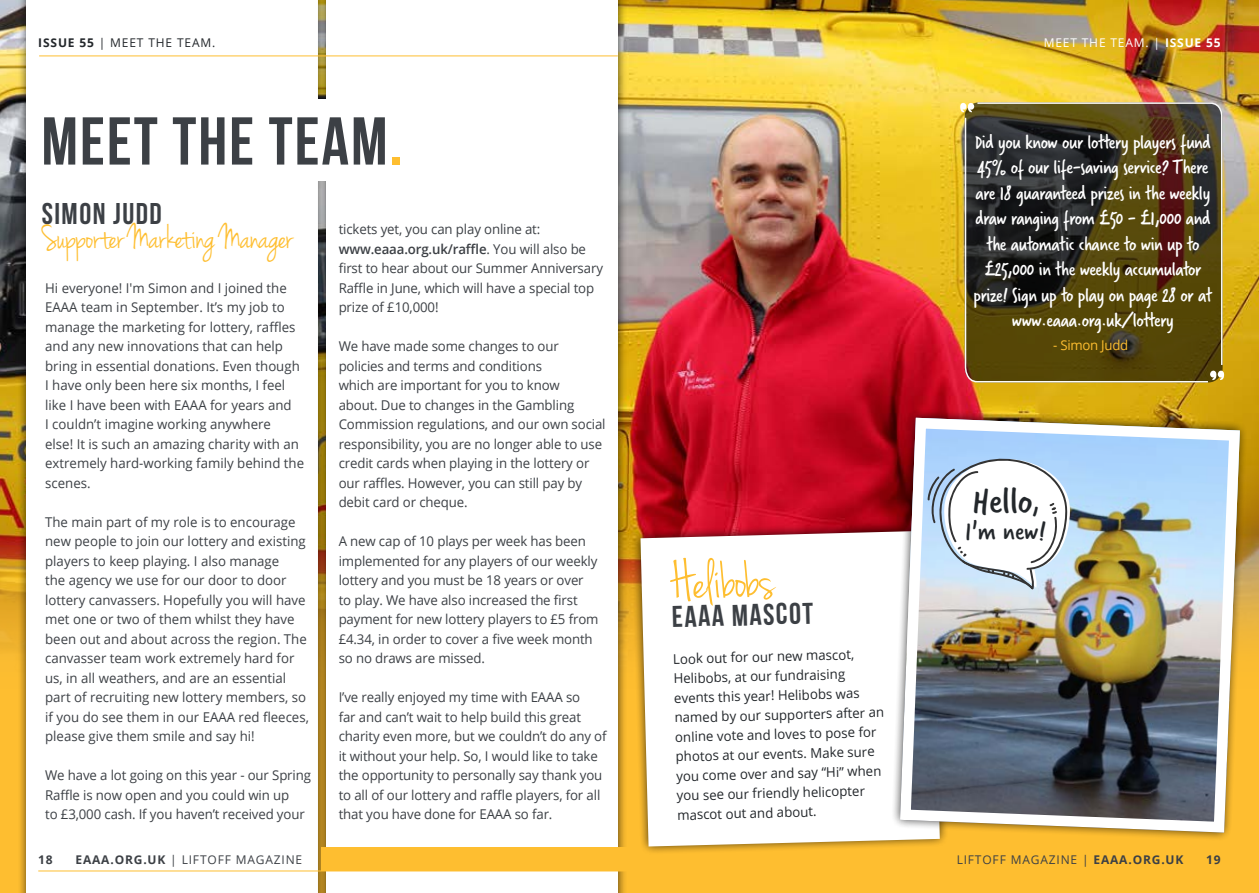
<style>
.page{position:relative;width:1259px;height:893px;background:#fff}
.page>*{position:absolute;margin:0;border:0;box-sizing:border-box;transform-origin:0 0}
.t1{font:700 67.5px "Bebas Neue";letter-spacing:.03em;color:#3c4045}
.t2{font:57px "Jenna Sue";color:#febe30}
.t3{font:40.5px "Verveine";color:#23272b}
.t4{font:36px "Jenna Sue";letter-spacing:-.02em;color:#febe30}
.t5{font:700 30px "Bebas Neue";letter-spacing:.05em;color:#3c4045}
.t6{font:28.35px "Verveine";color:#23272b}
.t7{font:21px/25.5px "Verveine";letter-spacing:-.02em;color:#fff;text-align:center}
.t8{font:13.5px/19.5px "Open Sans";letter-spacing:-.01em;color:#3c4045}
.t9{font:13.5px/19.5px "Open Sans";color:#23272b}
.t10{font:13.5px "Open Sans";letter-spacing:-.02em;color:#febe30}
.t11{font:12px "Open Sans";letter-spacing:.07em;color:#3c4045}
.t12{font:12px "Open Sans";letter-spacing:.07em;color:#23272b}
.t13{font:12px "Open Sans";letter-spacing:.07em;color:#fff}
.t14{font:700 12px "Open Sans";color:#3c4045}
.s1{font-weight:700}
.s2{color:#febe30}
.s3{font-weight:600}
.s4{font-size:28.35px}
</style>
<div class="page">
<div style="left:629px;top:0;width:630px;height:893px;background:#febe30"></div>
<img style="left:0;top:0;width:1259px;height:689px">
<div style="left:17px;top:0;width:311px;height:893px;background:#000;opacity:.75"></div>
<div style="left:27px;top:0;width:291px;height:893px;background:#fff"></div>
<div style="left:317px;top:0;width:311px;height:893px;background:#000;opacity:.75"></div>
<div style="left:326px;top:0;width:292px;height:893px;background:#fff"></div>
<hr style="left:38px;top:871px;width:591px;height:1px;background:#febe30">
<div style="left:321px;top:848px;width:308px;height:23px;background:#febe30"></div>
<div style="left:27px;top:99px;width:390px;height:82px;background:#fff"></div>
<hr style="left:39px;top:56px;width:579px;height:1px;background:#febe30">
<svg style="left:630px;top:521px;width:312px;height:332px"></svg>
<div style="left:640px;top:531px;width:300px;height:315px;background:#fff"></div>
<svg style="left:890px;top:407px;width:360px;height:435px"></svg>
<img style="left:894px;top:412px;width:351px;height:426px">
<svg style="left:927px;top:450px;width:143px;height:140px;background:#d7e3ee"></svg>
<svg style="left:964px;top:116px;width:245px;height:267px;background:#5e5229"></svg>
<svg style="left:976px;top:102px;width:247px;height:264px;background:#443919"></svg>
<svg style="left:1210px;top:371px;width:14px;height:9px"></svg>
<svg style="left:960px;top:103px;width:14px;height:9px"></svg>
<p class="t12" style="left:38px;top:34px;width:178px"><span class="s1">ISSUE 55</span> | MEET THE TEAM.</p>
<h1 class="t1" style="left:41px;top:104px;width:362px">MEET THE TEAM<span class="s2">.</span></h1>
<h3 class="t5" style="left:42px;top:198px;width:122px">SIMON JUDD</h3>
<h3 class="t4" style="left:42px;top:217px;width:253px">Supporter Marketing Manager</h3>
<p class="t8" style="left:45px;top:278px;width:260px">Hi everyone! I'm Simon and I joined the EAAA team in September. It’s my job to manage the marketing for lottery, raffles and any new innovations that can help bring in essential donations. Even though I have only been here six months, I feel like I have been with EAAA for years and<br>I couldn’t imagine working anywhere<br>else! It is such an amazing charity with an extremely hard-working family behind the scenes.</p>
<p class="t8" style="left:45px;top:512px;width:265px">The main part of my role is to encourage new people to join our lottery and existing players to keep playing. I also manage<br>the agency we use for our door to door lottery canvassers. Hopefully you will have met one or two of them whilst they have been out and about across the region. The canvasser team work extremely hard for us, in all weathers, and are an essential part of recruiting new lottery members, so if you do see them in our EAAA red fleeces, please give them smile and say hi!</p>
<p class="t8" style="left:45px;top:765px;width:267px">We have a lot going on this year - our Spring<br>Raffle is now open and you could win up<br>to £3,000 cash. If you haven’t received your</p>
<p class="t14" style="left:38px;top:851px;width:16px">18</p>
<p class="t11" style="left:75px;top:851px;width:228px"><span class="s1">EAAA.ORG.UK</span> | LIFTOFF MAGAZINE</p>
<p class="t8" style="left:339px;top:219px;width:266px">tickets yet, you can play online at: <span class="s3">www.eaaa.org.uk/raffle</span>. You will also be first to hear about our Summer Anniversary Raffle in June, which will have a special top prize of £10,000!</p>
<p class="t8" style="left:339px;top:336px;width:268px">We have made some changes to our policies and terms and conditions<br>which are important for you to know<br>about. Due to changes in the Gambling Commission regulations, and our own social responsibility, you are no longer able to use credit cards when playing in the lottery or our raffles. However, you can still pay by debit card or cheque.</p>
<p class="t8" style="left:339px;top:531px;width:261px">A new cap of 10 plays per week has been implemented for any players of our weekly lottery and you must be 18 years or over to play. We have also increased the first payment for new lottery players to £5 from £4.34, in order to cover a five week month so no draws are missed.</p>
<p class="t8" style="left:339px;top:687px;width:269px">I’ve really enjoyed my time with EAAA so<br>far and can’t wait to help build this great charity even more, but we couldn’t do any of it without your help. So, I would like to take the opportunity to personally say thank you to all of our lottery and raffle players, for all that you have done for EAAA so far.</p>
<h2 class="t2" style="left:670px;top:549px;width:105px;rotate:-1deg">Helibobs</h2>
<h3 class="t5" style="left:672px;top:600px;width:143px;rotate:-1deg">EAAA MASCOT</h3>
<p class="t9" style="left:671px;top:650px;width:212px;rotate:-2deg">Look out for our new mascot,<br>Helibobs, at our fundraising events this year! Helibobs was named by our supporters after an online vote and loves to pose for photos at our events. Make sure you come over and say “Hi” when you see our friendly helicopter mascot out and about.</p>
<p class="t13" style="left:1043px;top:35px;width:178px">MEET THE TEAM. | <span class="s1">ISSUE 55</span></p>
<p class="t7" style="left:973px;top:129px;width:240px">Did you know our lottery players fund 45% of our life-saving service? There are 18 guaranteed prizes in the weekly draw ranging from £50 - £1,000 and the automatic chance to win up to £25,000 in the weekly accumulator prize! Sign up to play on page 28 or at www.eaaa.org.uk/lottery</p>
<p class="t10" style="left:1053px;top:336px;width:77px">- Simon Judd</p>
<h3 class="t3" style="left:972px;top:473px;width:69px">Hello<span class="s4">,</span></h3>
<h3 class="t6" style="left:965px;top:512px;width:82px">I'm new!</h3>
<p class="t11" style="left:956px;top:851px;width:228px">LIFTOFF MAGAZINE | <span class="s1">EAAA.ORG.UK</span></p>
<p class="t14" style="left:1206px;top:851px;width:16px">19</p>
</div>
